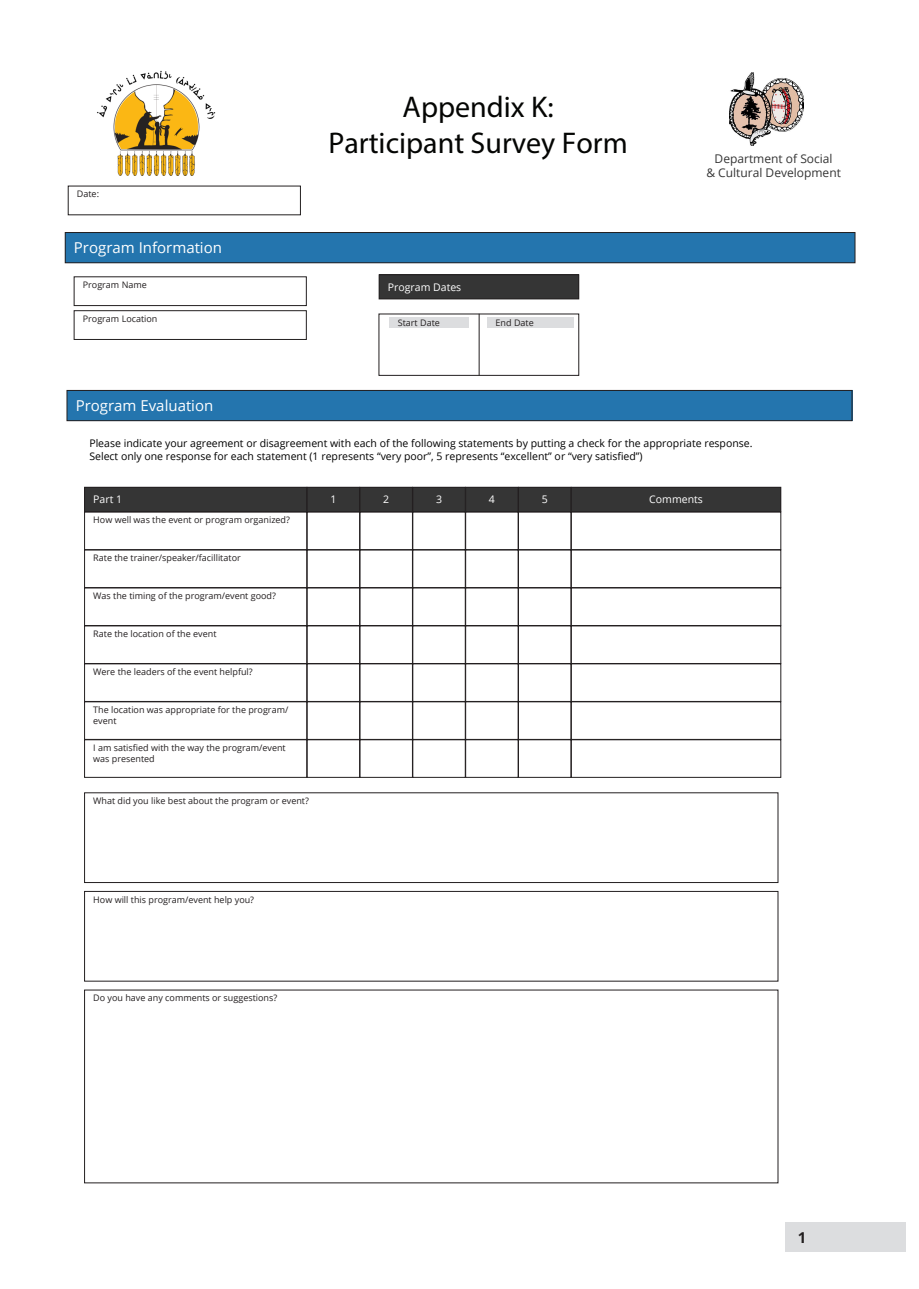
<style>
.page{position:relative;width:919px;height:1289px;background:#fff}
.page>*{position:absolute;margin:0;border:0;box-sizing:border-box;transform-origin:0 0}
.t1{font:30px/36px "Myriad Pro";color:#040503;text-align:center}
.t2{font:15px "Open Sans";color:#fff}
.t3{font:700 15px "Open Sans";color:#231f20}
.t4{font:12px "Open Sans";color:#353535}
.t5{font:10.5px/12.6px "Open Sans";color:#000}
.t6{font:10.5px "Open Sans";color:#fff}
.t7{font:9px/10.8px "Open Sans";color:#231f20}
</style>
<div class="page">
<div style="left:785px;top:1222px;width:121px;height:29px;background:#dcdddf"></div>
<div style="left:65px;top:232px;width:789px;height:31px;background:#2475ae"></div>
<div style="left:65px;top:232px;width:790px;height:31px;border:1px solid #231f20"></div>
<div style="left:74px;top:276px;width:232px;height:30px;border:1px solid #231f20"></div>
<div style="left:74px;top:310px;width:232px;height:29px;border:1px solid #231f20"></div>
<div style="left:67px;top:390px;width:784px;height:30px;background:#2475ae"></div>
<div style="left:67px;top:390px;width:785px;height:31px;border:1px solid #231f20"></div>
<div style="left:84px;top:512px;width:223px;height:38px;border:1px solid #231f20"></div>
<div style="left:85px;top:487px;width:222px;height:24px;background:#353535"></div>
<div style="left:84px;top:487px;width:223px;height:25px;border:1px solid #231f20"></div>
<div style="left:379px;top:275px;width:199px;height:24px;background:#353535"></div>
<div style="left:379px;top:274px;width:200px;height:25px;border:1px solid #231f20"></div>
<div style="left:487px;top:317px;width:86px;height:11px;background:#dcdddf"></div>
<div style="left:389px;top:317px;width:79px;height:11px;background:#dcdddf"></div>
<hr style="left:479px;top:314px;width:1px;height:61px;background:#231f20">
<div style="left:84px;top:587px;width:223px;height:38px;border:1px solid #231f20"></div>
<div style="left:84px;top:625px;width:223px;height:38px;border:1px solid #231f20"></div>
<div style="left:84px;top:663px;width:223px;height:38px;border:1px solid #231f20"></div>
<div style="left:84px;top:701px;width:223px;height:38px;border:1px solid #231f20"></div>
<div style="left:84px;top:739px;width:223px;height:38px;border:1px solid #231f20"></div>
<div style="left:307px;top:512px;width:53px;height:38px;border:1px solid #231f20"></div>
<div style="left:307px;top:487px;width:52px;height:24px;background:#353535"></div>
<div style="left:307px;top:487px;width:53px;height:25px;border:1px solid #231f20"></div>
<div style="left:307px;top:550px;width:53px;height:37px;border:1px solid #231f20"></div>
<div style="left:307px;top:587px;width:53px;height:38px;border:1px solid #231f20"></div>
<div style="left:307px;top:625px;width:53px;height:38px;border:1px solid #231f20"></div>
<div style="left:307px;top:663px;width:53px;height:38px;border:1px solid #231f20"></div>
<div style="left:307px;top:701px;width:53px;height:38px;border:1px solid #231f20"></div>
<div style="left:307px;top:739px;width:53px;height:38px;border:1px solid #231f20"></div>
<img style="left:97px;top:71px;width:119px;height:104px">
<div style="left:360px;top:512px;width:52px;height:38px;border:1px solid #231f20"></div>
<div style="left:360px;top:487px;width:52px;height:24px;background:#353535"></div>
<div style="left:360px;top:487px;width:52px;height:25px;border:1px solid #231f20"></div>
<div style="left:360px;top:587px;width:52px;height:38px;border:1px solid #231f20"></div>
<div style="left:360px;top:625px;width:52px;height:38px;border:1px solid #231f20"></div>
<div style="left:360px;top:663px;width:52px;height:38px;border:1px solid #231f20"></div>
<div style="left:360px;top:701px;width:52px;height:38px;border:1px solid #231f20"></div>
<div style="left:360px;top:739px;width:52px;height:38px;border:1px solid #231f20"></div>
<div style="left:412px;top:512px;width:53px;height:38px;border:1px solid #231f20"></div>
<div style="left:413px;top:487px;width:52px;height:24px;background:#353535"></div>
<div style="left:412px;top:487px;width:53px;height:25px;border:1px solid #231f20"></div>
<div style="left:412px;top:587px;width:53px;height:38px;border:1px solid #231f20"></div>
<div style="left:412px;top:625px;width:53px;height:38px;border:1px solid #231f20"></div>
<div style="left:412px;top:663px;width:53px;height:38px;border:1px solid #231f20"></div>
<div style="left:412px;top:701px;width:53px;height:38px;border:1px solid #231f20"></div>
<div style="left:412px;top:739px;width:53px;height:38px;border:1px solid #231f20"></div>
<div style="left:465px;top:512px;width:53px;height:38px;border:1px solid #231f20"></div>
<div style="left:465px;top:487px;width:53px;height:24px;background:#353535"></div>
<div style="left:465px;top:487px;width:53px;height:25px;border:1px solid #231f20"></div>
<div style="left:465px;top:587px;width:53px;height:38px;border:1px solid #231f20"></div>
<div style="left:465px;top:625px;width:53px;height:38px;border:1px solid #231f20"></div>
<div style="left:465px;top:663px;width:53px;height:38px;border:1px solid #231f20"></div>
<div style="left:465px;top:701px;width:53px;height:38px;border:1px solid #231f20"></div>
<div style="left:465px;top:739px;width:53px;height:38px;border:1px solid #231f20"></div>
<div style="left:518px;top:512px;width:53px;height:38px;border:1px solid #231f20"></div>
<div style="left:518px;top:487px;width:53px;height:24px;background:#353535"></div>
<div style="left:518px;top:487px;width:53px;height:25px;border:1px solid #231f20"></div>
<div style="left:518px;top:587px;width:53px;height:38px;border:1px solid #231f20"></div>
<div style="left:518px;top:625px;width:53px;height:38px;border:1px solid #231f20"></div>
<div style="left:518px;top:663px;width:53px;height:38px;border:1px solid #231f20"></div>
<div style="left:518px;top:701px;width:53px;height:38px;border:1px solid #231f20"></div>
<div style="left:518px;top:739px;width:53px;height:38px;border:1px solid #231f20"></div>
<div style="left:571px;top:512px;width:210px;height:38px;border:1px solid #231f20"></div>
<div style="left:571px;top:487px;width:209px;height:24px;background:#353535"></div>
<div style="left:571px;top:487px;width:210px;height:25px;border:1px solid #231f20"></div>
<div style="left:571px;top:587px;width:210px;height:38px;border:1px solid #231f20"></div>
<div style="left:571px;top:625px;width:210px;height:38px;border:1px solid #231f20"></div>
<div style="left:571px;top:663px;width:210px;height:38px;border:1px solid #231f20"></div>
<div style="left:571px;top:701px;width:210px;height:38px;border:1px solid #231f20"></div>
<div style="left:571px;top:739px;width:210px;height:38px;border:1px solid #231f20"></div>
<div style="left:84px;top:891px;width:694px;height:90px;border:1px solid #231f20"></div>
<img style="left:729px;top:72px;width:74px;height:74px">
<p class="t7" style="left:77px;top:188px;width:24px">Date:</p>
<p class="t2" style="left:74px;top:238px;width:150px">Program Information</p>
<p class="t7" style="left:83px;top:279px;width:66px">Program Name</p>
<p class="t7" style="left:83px;top:313px;width:76px">Program Location</p>
<p class="t2" style="left:76px;top:395px;width:139px">Program Evaluation</p>
<p class="t1" style="left:328px;top:89px;width:301px">Appendix K:<br>Participant Survey Form</p>
<p class="t6" style="left:388px;top:280px;width:75px">Program Dates</p>
<p class="t7" style="left:398px;top:317px;width:44px">Start Date</p>
<p class="t7" style="left:495px;top:317px;width:40px">End Date</p>
<p class="t4" style="left:714px;top:150px;width:119px">Department of Social</p>
<p class="t4" style="left:706px;top:165px;width:136px">&amp; Cultural Development</p>
<p class="t5" style="left:89px;top:437px;width:664px">Please indicate your agreement or disagreement with each of the following statements by putting a check for the appropriate response.<br>Select only one response for each statement (1 represents “very poor”, 5 represents “excellent” or “very satisfied”)</p>
<p class="t6" style="left:93px;top:492px;width:30px">Part 1</p>
<p class="t7" style="left:93px;top:514px;width:198px">How well was the event or program organized?</p>
<p class="t7" style="left:93px;top:552px;width:149px">Rate the trainer/speaker/facillitator</p>
<p class="t7" style="left:93px;top:590px;width:184px">Was the timing of the program/event good?</p>
<p class="t7" style="left:93px;top:628px;width:125px">Rate the location of the event</p>
<p class="t7" style="left:93px;top:666px;width:161px">Were the leaders of the event helpful?</p>
<p class="t7" style="left:93px;top:704px;width:196px">The location was appropriate for the program/ event</p>
<p class="t7" style="left:93px;top:742px;width:194px">I am satisfied with the way the program/event was presented</p>
<p class="t7" style="left:93px;top:795px;width:217px">What did you like best about the program or event?</p>
<p class="t6" style="left:330px;top:492px;width:8px">1</p>
<p class="t6" style="left:383px;top:492px;width:8px">2</p>
<p class="t6" style="left:436px;top:492px;width:8px">3</p>
<p class="t6" style="left:489px;top:492px;width:8px">4</p>
<p class="t6" style="left:541px;top:492px;width:8px">5</p>
<p class="t6" style="left:649px;top:492px;width:55px">Comments</p>
<p class="t7" style="left:93px;top:893px;width:162px">How will this program/event help you?</p>
<p class="t7" style="left:93px;top:992px;width:185px">Do you have any comments or suggestions?</p>
<p class="t3" style="left:797px;top:1226px;width:10px">1</p>
</div>
